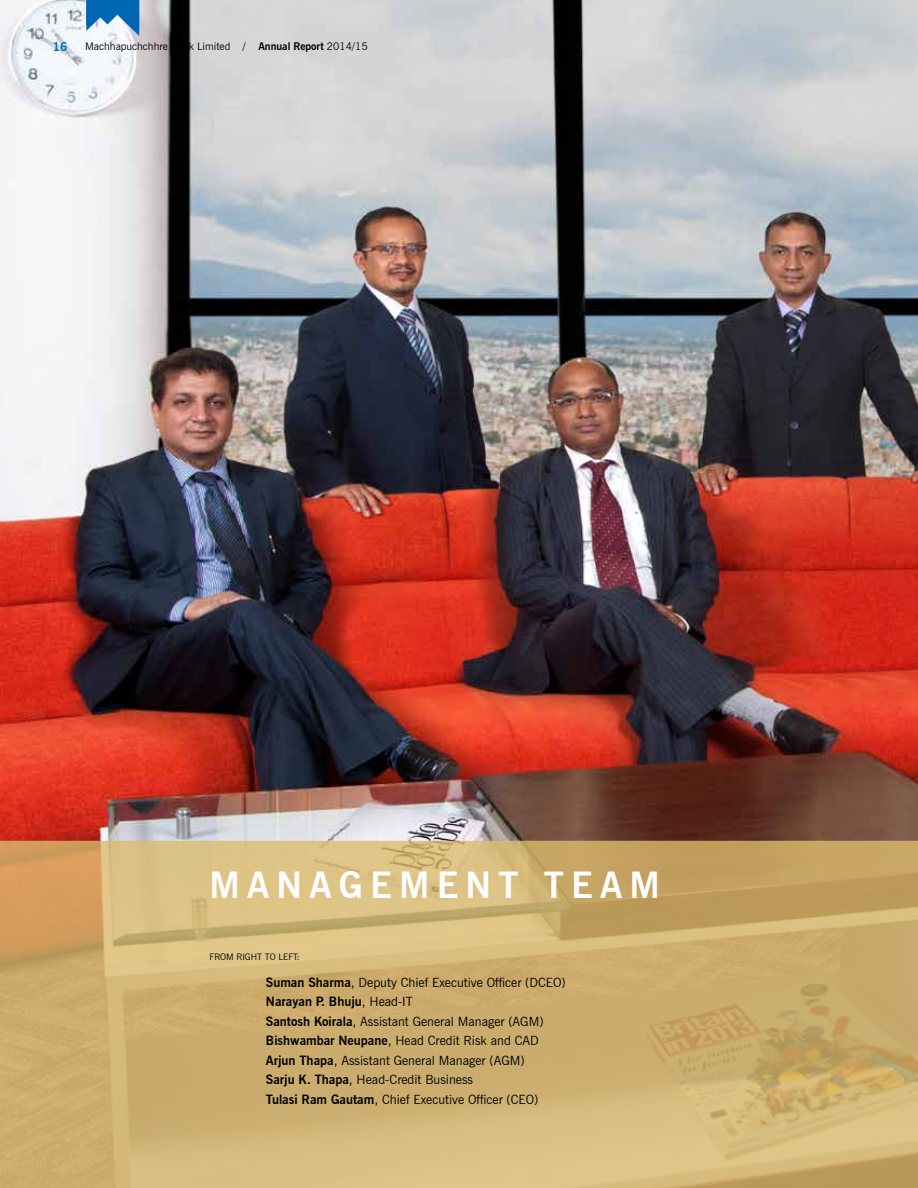
<style>
.page{position:relative;width:918px;height:1188px;background:#fff}
.page>*{position:absolute;margin:0;border:0;box-sizing:border-box;transform-origin:0 0}
.t1{font:700 36px "News Gothic BT";letter-spacing:.2em;color:#fff}
.t2{font:12.75px/19.5px "News Gothic BT";color:#000}
.t3{font:700 12px "News Gothic BT";color:#0066b3}
.t4{font:10.5px "News Gothic BT";color:#000}
.t5{font:9px "News Gothic BT";color:#000}
.s1{font-weight:700}
</style>
<div class="page">
<img style="left:0;top:0;width:918px;height:841px">
<svg style="left:0;top:841px;width:918px;height:347px;background:#cfb072"></svg>
<svg style="left:86px;top:0;width:53px;height:36px"></svg>
<p class="t3" style="left:53px;top:39px;width:16px">16</p>
<p class="t4" style="left:85px;top:40px;width:284px">Machhapuchchhre Bank Limited / <span class="s1">Annual Report</span> 2014/15</p>
<h1 class="t1" style="left:210px;top:863px;width:452px">MANAGEMENT TEAM</h1>
<p class="t5" style="left:210px;top:952px;width:92px">FROM RIGHT TO LEFT:</p>
<p class="t2" style="left:266px;top:972px;width:301px"><span class="s1">Suman Sharma</span>, Deputy Chief Executive Officer (DCEO)<br><span class="s1">Narayan P. Bhuju</span>, Head-IT<br><span class="s1">Santosh Koirala</span>, Assistant General Manager (AGM)<br><span class="s1">Bishwambar Neupane</span>, Head Credit Risk and CAD <span class="s1">Arjun Thapa</span>, Assistant General Manager (AGM)<br><span class="s1">Sarju K. Thapa</span>, Head-Credit Business<br><span class="s1">Tulasi Ram Gautam</span>, Chief Executive Officer (CEO)</p>
</div>
